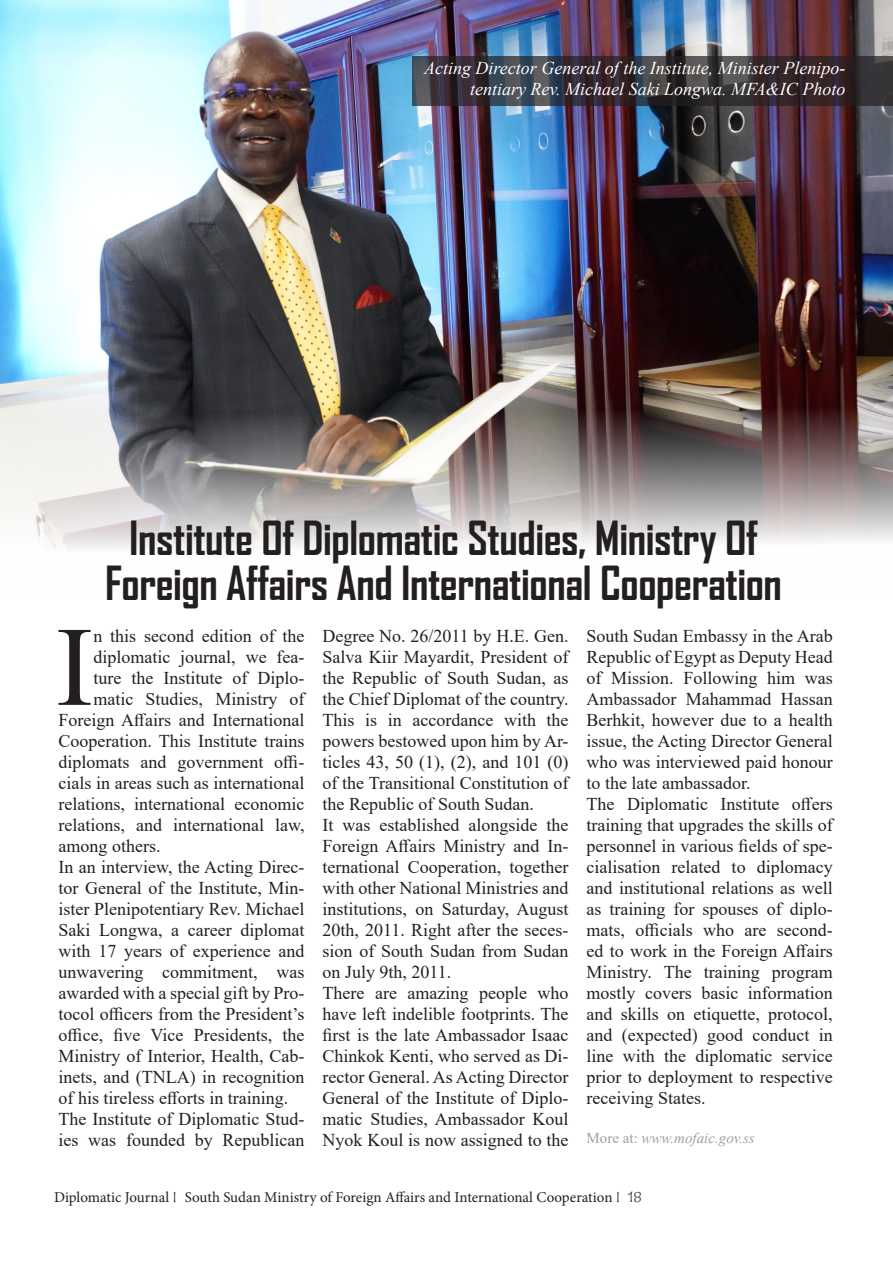
<style>
.page{position:relative;width:893px;height:1263px;background:#fff}
.page>*{position:absolute;margin:0;border:0;box-sizing:border-box;transform-origin:0 0}
.Body_text_1{font:113.1px "Times New Roman";color:#231f20}
.Article_Title{font:700 45px/45px "Agency FB";letter-spacing:-.01em;color:#231f20;text-align:center}
.Body_text_1-2{font:18px/21px "Times New Roman";color:#231f20;text-align:justify}
.Body_text_1-3{font:italic 18px/21px "Times New Roman";color:#fff;text-align:right}
.t1{font:15px "Minion Pro";letter-spacing:-.005em;color:#231f20}
.Body_text_1-4{font:italic 15px "Times New Roman";color:#9d9fa2}
.s1{font-style:normal}
.s2{font-family:"Tempus Sans ITC"}
</style>
<div class="page">
<img style="left:0;top:0;width:893px;height:549px">
<svg style="left:412px;top:56px;width:481px;height:50px;background:#383339"></svg>
<p class="Body_text_1-3" style="left:424px;top:57px;width:423px">Acting Director General of the Institute, Minister Plenipo&shy;tentiary Rev. Michael Saki Longwa. MFA&amp;IC Photo</p>
<p class="Article_Title" style="left:105px;top:514px;width:678px">Institute Of Diplomatic Studies, Ministry Of<br>Foreign Affairs And International Cooperation</p>
<p class="Body_text_1" style="left:56px;top:587px;width:39px">I</p>
<p class="Body_text_1-2" style="left:93px;top:625px;width:213px">n this second edition of the</p>
<p class="Body_text_1-2" style="left:93px;top:646px;width:213px">diplomatic journal, we fea-</p>
<p class="Body_text_1-2" style="left:93px;top:667px;width:213px">ture the Institute of Diplo-</p>
<p class="Body_text_1-2" style="left:93px;top:688px;width:213px">matic Studies, Ministry of</p>
<p class="Body_text_1-2" style="left:58px;top:709px;width:248px">Foreign Affairs and International</p>
<p class="Body_text_1-2" style="left:58px;top:730px;width:248px">Cooperation. This Institute trains</p>
<p class="Body_text_1-2" style="left:58px;top:751px;width:248px">diplomats and government offi-</p>
<p class="Body_text_1-2" style="left:58px;top:772px;width:248px">cials in areas such as international</p>
<p class="Body_text_1-2" style="left:58px;top:793px;width:248px">relations, international economic</p>
<p class="Body_text_1-2" style="left:58px;top:814px;width:248px">relations, and international law,</p>
<p class="Body_text_1-2" style="left:58px;top:835px;width:103px">among others.</p>
<p class="Body_text_1-2" style="left:58px;top:856px;width:248px">In an interview, the Acting Direc&shy;tor General of the Institute, Min&shy;ister Plenipotentiary Rev. Michael Saki Longwa, a career diplomat with 17 years of experience and unwavering commitment, was awarded with a special gift by Pro&shy;tocol officers from the President’s office, five Vice Presidents, the Ministry of Interior, Health, Cab&shy;inets, and (TNLA) in recognition of his tireless efforts in training.</p>
<p class="Body_text_1-2" style="left:58px;top:1108px;width:248px">The Institute of Diplomatic Stud&shy;ies was founded by Republican</p>
<p class="Body_text_1-2" style="left:323px;top:625px;width:248px">Degree No. 26/2011 by H.E. Gen.<br>Salva Kiir Mayardit, President of the Republic of South Sudan, as the Chief Diplomat of the country.</p>
<p class="Body_text_1-2" style="left:323px;top:709px;width:248px">This is in accordance with the powers bestowed upon him by Ar&shy;ticles 43, 50 (1), (2), and 101 (0) of the Transitional Constitution of the Republic of South Sudan.</p>
<p class="Body_text_1-2" style="left:323px;top:814px;width:248px">It was established alongside the Foreign Affairs Ministry and In&shy;ternational Cooperation, together with other National Ministries and institutions, on Saturday, August 20th, 2011. Right after the seces&shy;sion of South Sudan from Sudan on July 9th, 2011.</p>
<p class="Body_text_1-2" style="left:323px;top:982px;width:248px">There are amazing people who have left indelible footprints. The first is the late Ambassador Isaac Chinkok Kenti, who served as Di&shy;rector General. As Acting Director General of the Institute of Diplo&shy;matic Studies, Ambassador Koul Nyok Koul is now assigned to the</p>
<p class="Body_text_1-2" style="left:587px;top:625px;width:248px">South Sudan Embassy in the Arab Republic of Egypt as Deputy Head of Mission. Following him was Ambassador Mahammad Hassan Berhkit, however due to a health issue, the Acting Director General who was interviewed paid honour to the late ambassador.</p>
<p class="Body_text_1-2" style="left:587px;top:793px;width:248px">The Diplomatic Institute offers training that upgrades the skills of personnel in various fields of spe&shy;cialisation related to diplomacy and institutional relations as well as training for spouses of diplo&shy;mats, officials who are second&shy;ed to work in the Foreign Affairs Ministry. The training program mostly covers basic information and skills on etiquette, protocol, and (expected) good conduct in line with the diplomatic service prior to deployment to respective receiving States.</p>
<p class="Body_text_1-4" style="left:587px;top:1127px;width:170px"><span class="s1">More at:</span> www.mofaic.gov.ss</p>
<p class="t1" style="left:54px;top:1187px;width:589px">Diplomatic Journal <span class="s2">I</span> South Sudan Ministry of Foreign Affairs and International Cooperation <span class="s2">I 18</span></p>
</div>
